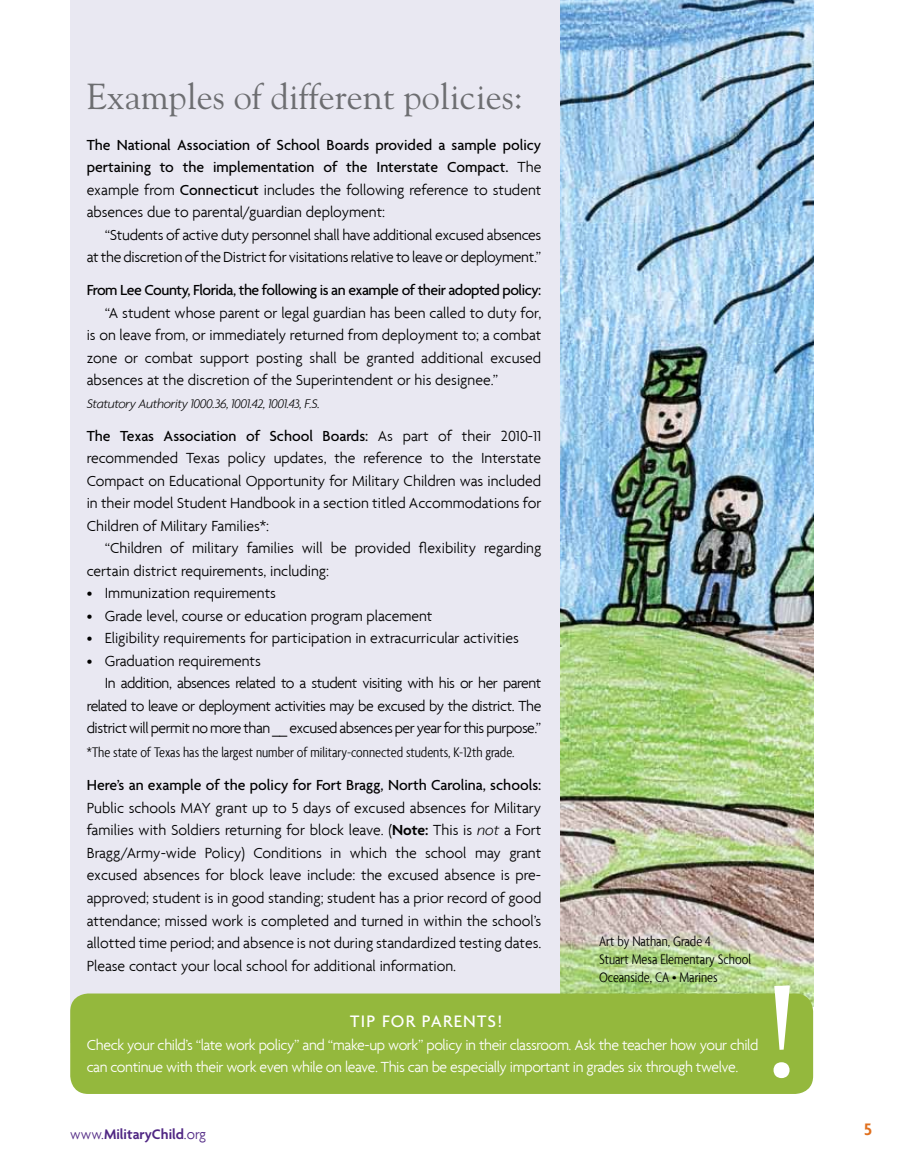
<style>
.page{position:relative;width:905px;height:1175px;background:#fff}
.page>*{position:absolute;margin:0;border:0;box-sizing:border-box;transform-origin:0 0}
.t1{font:36px "Goudy";color:#6d6e71}
.t2{font:500 18px "Agenda";color:#fff}
.t3{font:600 18px "Agenda";color:#e0701e}
.t4{font:300 15.75px/22.5px "Agenda";letter-spacing:-.015em;color:#000;text-align:justify}
.t5{font:500 15.75px/22.5px "Agenda";letter-spacing:-.005em;color:#000;text-align:justify}
.t6{font:300 15.75px/22.5px "Agenda";letter-spacing:-.025em;color:#fff}
.t7{font:500 15.75px "Agenda";letter-spacing:-.03em;color:#000}
.t8{font:300 condensed 15px/18px "Agenda";color:#000}
.t9{font:600 15px "Agenda";color:#4f2683}
.t10{font:italic 300 13.5px "Agenda";letter-spacing:-.03em;color:#000}
.s1{font-weight:300}
.s2{font-weight:500}
.s3{font-weight:600}
.s4{font-style:italic}
</style>
<div class="page">
<img style="left:559px;top:0;width:254px;height:1006px">
<div style="left:70px;top:0;width:489px;height:1042px;background:#e9e8f2"></div>
<div style="left:70px;top:993px;width:743px;height:100px;background:#94b83d;border-radius:18px"></div>
<svg style="left:773px;top:985px;width:16px;height:93px"></svg>
<h1 class="t1" style="left:87px;top:75px;width:437px">Examples of different policies:</h1>
<p class="t5" style="left:87px;top:133px;width:456px">The National Association of School Boards provided a sample policy pertaining to the implementation of the Interstate Compact. <span class="s1">The example from</span> Connecticut <span class="s1">includes the following reference to student absences due to parental/guardian deployment:</span></p>
<p class="t4" style="left:87px;top:223px;width:456px;text-align:right">“Students of active duty personnel shall have additional excused absences<br>at the discretion of the District for visitations relative to leave or deployment.”</p>
<p class="t7" style="left:87px;top:280px;width:456px">From Lee County, Florida, the following is an example of their adopted policy:</p>
<p class="t4" style="left:87px;top:301px;width:456px;text-indent:18px">“A student whose parent or legal guardian has been called to duty for, is on leave from, or immediately returned from deployment to; a combat zone or combat support posting shall be granted additional excused absences at the discretion of the Superintendent or his designee.”</p>
<p class="t10" style="left:87px;top:395px;width:235px">Statutory Authority 1000.36, 1001.42, 1001.43, F.S.</p>
<p class="t4" style="left:87px;top:424px;width:456px"><span class="s2">The Texas Association of School Boards:</span> As part of their 2010-11 recommended Texas policy updates, the reference to the Interstate Compact on Educational Opportunity for Military Children was included in their model Student Handbook in a section titled Accommodations for Children of Military Families*:</p>
<p class="t4" style="left:87px;top:537px;width:456px;text-indent:18px">“Children of military families will be provided flexibility regarding certain district requirements, including:</p>
<p class="t4" style="left:87px;top:582px;width:191px">• Immunization requirements</p>
<p class="t4" style="left:87px;top:604px;width:347px">• Grade level, course or education program placement</p>
<p class="t4" style="left:87px;top:627px;width:433px">• Eligibility requirements for participation in extracurricular activities</p>
<p class="t4" style="left:87px;top:649px;width:176px">• Graduation requirements</p>
<p class="t4" style="left:105px;top:672px;width:438px">In addition, absences related to a student visiting with his or her parent</p>
<p class="t4" style="left:87px;top:694px;width:456px">related to leave or deployment activities may be excused by the district. The</p>
<p class="t4" style="left:87px;top:717px;width:456px">district will permit no more than __ excused absences per year for this purpose.”</p>
<p class="t8" style="left:87px;top:743px;width:429px">*The state of Texas has the largest number of military-connected students, K-12th grade.</p>
<p class="t5" style="left:87px;top:773px;width:456px">Here’s an example of the policy for Fort Bragg, North Carolina, schools:</p>
<p class="t4" style="left:87px;top:796px;width:456px">Public schools MAY grant up to 5 days of excused absences for Military families with Soldiers returning for block leave. (<span class="s3">Note:</span> This is <span class="s4">not</span> a Fort Bragg/Army-wide Policy) Conditions in which the school may grant excused absences for block leave include: the excused absence is pre&shy;approved; student is in good standing; student has a prior record of good attendance; missed work is completed and turned in within the school’s allotted time period; and absence is not during standardized testing dates.<br>Please contact your local school for additional information.</p>
<p class="t8" style="left:599px;top:932px;width:153px">Art by Nathan, Grade 4<br>Stuart Mesa Elementary School<br>Oceanside, CA • Marines</p>
<p class="t2" style="left:350px;top:1010px;width:83px">TIP FOR PAREN</p>
<p class="t2" style="left:477px;top:1010px;width:27px">TS!</p>
<p class="t6" style="left:87px;top:1033px;width:673px">Check your child’s “late work policy” and “make-up work” policy in their classroom. Ask the teacher how your child can continue with their work even while on leave. This can be especially important in grades six through twelve.</p>
<p class="t9" style="left:70px;top:1125px;width:137px"><span class="s1">www.</span>MilitaryChild<span class="s1">.org</span></p>
<p class="t3" style="left:863px;top:1117px;width:10px">5</p>
</div>
